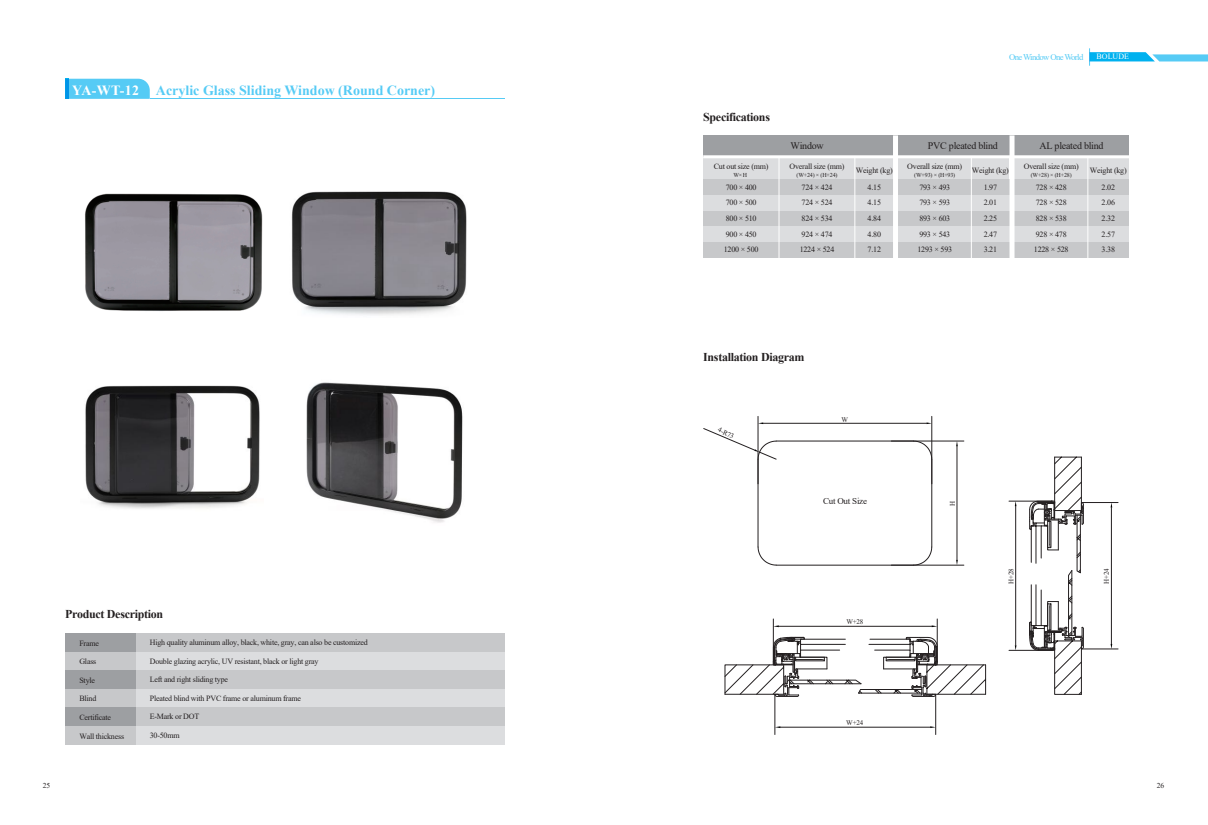
<style>
.page{position:relative;width:1208px;height:825px;background:#fff}
.page>*{position:absolute;margin:0;border:0;box-sizing:border-box;transform-origin:0 0}
.t1{font:700 14px "Times New Roman";color:#56cbf5}
.t2{font:700 12px "Times New Roman";letter-spacing:-.025em;color:#231f20}
.t3{font:10px "Times New Roman";letter-spacing:-.025em;color:#231f20}
.t4{font:9px "Times New Roman";letter-spacing:-.025em;color:#231f20}
.t5{font:8.7px "Times New Roman";letter-spacing:-.075em;color:#56cbf5}
.t6{font:8px/15.7px "Times New Roman";letter-spacing:-.025em;color:#231f20}
.t7{font:8px "Times New Roman";color:#fff}
.t8{font:7.5px "Times New Roman";color:#231f20}
.t9{font:7px "Times New Roman";letter-spacing:-.025em;color:#231f20}
.t10{font:6px "Times New Roman";letter-spacing:-.025em;color:#231f20}
.s1{color:#fff}
</style>
<div class="page">
<div style="left:65px;top:633px;width:440px;height:19px;background:#c7c8ca"></div>
<div style="left:65px;top:652px;width:440px;height:18px;background:#dcdddf"></div>
<div style="left:65px;top:670px;width:440px;height:19px;background:#c7c8ca"></div>
<div style="left:65px;top:689px;width:440px;height:19px;background:#dcdddf"></div>
<div style="left:65px;top:708px;width:440px;height:18px;background:#c7c8ca"></div>
<div style="left:65px;top:726px;width:440px;height:19px;background:#dcdddf"></div>
<div style="left:65px;top:633px;width:71px;height:19px;background:#9d9fa2"></div>
<div style="left:65px;top:652px;width:71px;height:18px;background:#c7c8ca"></div>
<div style="left:65px;top:670px;width:71px;height:19px;background:#9d9fa2"></div>
<div style="left:65px;top:689px;width:71px;height:19px;background:#c7c8ca"></div>
<div style="left:65px;top:708px;width:71px;height:18px;background:#9d9fa2"></div>
<div style="left:65px;top:726px;width:71px;height:19px;background:#c7c8ca"></div>
<svg style="left:69px;top:79px;width:81px;height:20px;background:#5accf5"></svg>
<hr style="left:65px;top:79px;width:4px;height:20px;background:#0094e7">
<hr style="left:150px;top:98px;width:355px;height:1px;background:#56cbf5">
<div style="left:703px;top:135px;width:192px;height:22px;background:#9d9fa2"></div>
<div style="left:895px;top:135px;width:117px;height:22px;background:#9d9fa2"></div>
<div style="left:703px;top:157px;width:76px;height:23px;background:#dcdddf"></div>
<div style="left:779px;top:157px;width:76px;height:23px;background:#dcdddf"></div>
<div style="left:855px;top:157px;width:38px;height:23px;background:#dcdddf"></div>
<div style="left:898px;top:157px;width:73px;height:23px;background:#dcdddf"></div>
<div style="left:971px;top:157px;width:38px;height:23px;background:#dcdddf"></div>
<div style="left:1012px;top:135px;width:116px;height:22px;background:#9d9fa2"></div>
<div style="left:1014px;top:157px;width:73px;height:23px;background:#dcdddf"></div>
<div style="left:1087px;top:157px;width:41px;height:23px;background:#dcdddf"></div>
<div style="left:703px;top:179px;width:425px;height:16px;background:#c7c8ca"></div>
<div style="left:703px;top:195px;width:425px;height:16px;background:#dcdddf"></div>
<div style="left:703px;top:211px;width:425px;height:16px;background:#c7c8ca"></div>
<div style="left:703px;top:242px;width:425px;height:16px;background:#c7c8ca"></div>
<div style="left:703px;top:227px;width:425px;height:15px;background:#dcdddf"></div>
<div style="left:893px;top:135px;width:5px;height:166px;background:#fff"></div>
<div style="left:1009px;top:135px;width:5px;height:163px;background:#fff"></div>
<hr style="left:778px;top:157px;width:1px;height:130px;background:#fff">
<hr style="left:854px;top:157px;width:1px;height:113px;background:#fff">
<hr style="left:971px;top:157px;width:1px;height:143px;background:#fff">
<hr style="left:1087px;top:157px;width:1px;height:123px;background:#fff">
<hr style="left:703px;top:155px;width:426px;height:3px;background:#fff">
<svg style="left:1029px;top:457px;width:55px;height:238px"></svg>
<svg style="left:724px;top:637px;width:262px;height:60px"></svg>
<hr style="left:776px;top:441px;width:137px;height:1px;background:#231f20">
<svg style="left:917px;top:442px;width:14px;height:14px"></svg>
<hr style="left:931px;top:459px;width:1px;height:88px;background:#231f20">
<svg style="left:913px;top:547px;width:19px;height:18px"></svg>
<hr style="left:776px;top:565px;width:137px;height:1px;background:#231f20">
<svg style="left:757px;top:547px;width:19px;height:18px"></svg>
<hr style="left:758px;top:459px;width:1px;height:88px;background:#231f20">
<hr style="left:758px;top:416px;width:1px;height:68px;background:#231f20">
<hr style="left:931px;top:416px;width:1px;height:68px;background:#231f20">
<hr style="left:763px;top:423px;width:163px;height:1px;background:#231f20">
<svg style="left:703px;top:422px;width:73px;height:38px"></svg>
<hr style="left:891px;top:441px;width:73px;height:1px;background:#231f20">
<hr style="left:891px;top:565px;width:73px;height:1px;background:#231f20">
<hr style="left:956px;top:446px;width:1px;height:114px;background:#231f20">
<hr style="left:773px;top:619px;width:1px;height:46px;background:#231f20">
<hr style="left:937px;top:619px;width:1px;height:44px;background:#231f20">
<hr style="left:779px;top:626px;width:152px;height:1px;background:#231f20">
<hr style="left:774px;top:694px;width:1px;height:40px;background:#231f20">
<hr style="left:935px;top:694px;width:1px;height:40px;background:#231f20">
<hr style="left:780px;top:727px;width:150px;height:1px;background:#231f20">
<hr style="left:1009px;top:501px;width:44px;height:1px;background:#231f20">
<hr style="left:1009px;top:650px;width:44px;height:1px;background:#231f20">
<hr style="left:1015px;top:506px;width:1px;height:139px;background:#231f20">
<hr style="left:1081px;top:502px;width:37px;height:1px;background:#231f20">
<hr style="left:1081px;top:649px;width:37px;height:1px;background:#231f20">
<hr style="left:1111px;top:507px;width:1px;height:137px;background:#231f20">
<img style="left:85px;top:193px;width:178px;height:118px">
<img style="left:291px;top:191px;width:176px;height:124px">
<img style="left:85px;top:385px;width:175px;height:124px">
<img style="left:306px;top:382px;width:157px;height:141px">
<svg style="left:1089px;top:48px;width:119px;height:18px"></svg>
<h1 class="t1" style="left:72px;top:80px;width:364px"><span class="s1">YA-WT-12</span> Acrylic Glass Sliding Window (Round Corner)</h1>
<h2 class="t2" style="left:65px;top:605px;width:100px">Product Description</h2>
<p class="t6" style="left:79px;top:635px;width:21px">Frame</p>
<p class="t6" style="left:79px;top:653px;width:18px">Glass</p>
<p class="t6" style="left:79px;top:672px;width:17px">Style</p>
<p class="t6" style="left:79px;top:691px;width:18px">Blind</p>
<p class="t6" style="left:79px;top:709px;width:33px">Certificate</p>
<p class="t6" style="left:79px;top:728px;width:46px">Wall thickness</p>
<p class="t6" style="left:150px;top:634px;width:219px">High quality aluminum alloy, black, white, gray, can also be customized</p>
<p class="t6" style="left:150px;top:653px;width:170px">Double glazing acrylic, UV resistant, black or light gray</p>
<p class="t6" style="left:150px;top:671px;width:80px">Left and right sliding type</p>
<p class="t6" style="left:150px;top:690px;width:153px">Pleated blind with PVC frame or aluminum frame</p>
<p class="t6" style="left:150px;top:727px;width:31px">30-50mm</p>
<p class="t6" style="left:150px;top:709px;width:51px">E-Mark or DOT</p>
<p class="t5" style="left:1009px;top:51px;width:76px">One Window One World</p>
<p class="t7" style="left:1096px;top:51px;width:34px">BOLUDE</p>
<h2 class="t2" style="left:703px;top:108px;width:68px">Specifications</h2>
<p class="t6" style="left:714px;top:158px;width:56px">Cut out size (mm)</p>
<p class="t10" style="left:733px;top:171px;width:15px">W× H</p>
<p class="t3" style="left:790px;top:139px;width:35px">Window</p>
<p class="t3" style="left:928px;top:139px;width:71px">PVC pleated blind</p>
<p class="t3" style="left:1039px;top:139px;width:66px">AL pleated blind</p>
<p class="t6" style="left:789px;top:158px;width:57px">Overall size (mm)</p>
<p class="t10" style="left:796px;top:171px;width:43px">(W+24) × (H+24)</p>
<p class="t6" style="left:907px;top:158px;width:57px">Overall size (mm)</p>
<p class="t10" style="left:914px;top:171px;width:43px">(W+93) × (H+93)</p>
<p class="t6" style="left:1023px;top:158px;width:57px">Overall size (mm)</p>
<p class="t10" style="left:1030px;top:171px;width:43px">(W+28) × (H+28)</p>
<p class="t6" style="left:856px;top:162px;width:38px">Weight (kg)</p>
<p class="t6" style="left:972px;top:162px;width:38px">Weight (kg)</p>
<p class="t6" style="left:1089px;top:162px;width:38px">Weight (kg)</p>
<p class="t6" style="left:724px;top:179px;width:36px">700 × 400<br>700 × 500<br>800 × 510<br>900 × 450<br>1200 × 500</p>
<p class="t6" style="left:799px;top:179px;width:36px">724 × 424<br>724 × 524<br>824 × 534<br>924 × 474<br>1224 × 524</p>
<p class="t6" style="left:867px;top:179px;width:15px;text-align:justify">4.15<br>4.15<br>4.84<br>4.80<br>7.12</p>
<p class="t6" style="left:917px;top:179px;width:36px">793 × 493<br>793 × 593<br>893 × 603<br>993 × 543<br>1293 × 593</p>
<p class="t6" style="left:983px;top:179px;width:15px;text-align:justify">1.97<br>2.01<br>2.25<br>2.47<br>3.21</p>
<p class="t6" style="left:1034px;top:179px;width:36px">728 × 428<br>728 × 528<br>828 × 538<br>928 × 478<br>1228 × 528</p>
<p class="t6" style="left:1101px;top:179px;width:15px;text-align:justify">2.02<br>2.06<br>2.32<br>2.57<br>3.38</p>
<h2 class="t2" style="left:703px;top:348px;width:103px">Installation Diagram</h2>
<p class="t9" style="left:720px;top:425px;width:18px;rotate:25deg">4-R73</p>
<p class="t9" style="left:841px;top:414px;width:8px">W</p>
<p class="t4" style="left:823px;top:495px;width:46px">Cut Out Size</p>
<p class="t9" style="left:846px;top:616px;width:19px">W+28</p>
<p class="t9" style="left:846px;top:718px;width:19px">W+24</p>
<p class="t9" style="left:947px;top:506px;width:7px;rotate:-90deg">H</p>
<p class="t9" style="left:1006px;top:584px;width:17px;rotate:-90deg">H+28</p>
<p class="t9" style="left:1101px;top:584px;width:17px;rotate:-90deg">H+24</p>
<p class="t8" style="left:43px;top:780px;width:9px">25</p>
<p class="t8" style="left:1157px;top:780px;width:9px">26</p>
</div>
